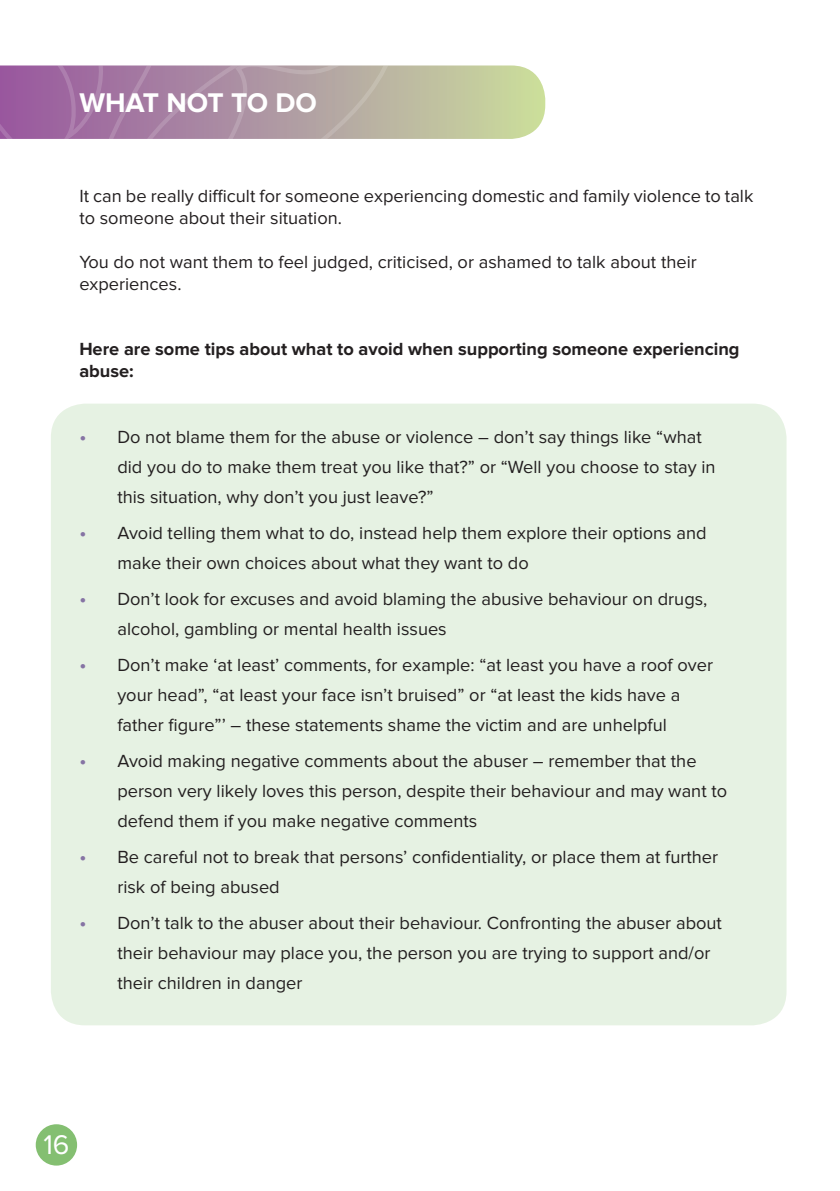
<style>
.page{position:relative;width:840px;height:1191px;background:#fff}
.page>*{position:absolute;margin:0;border:0;box-sizing:border-box;transform-origin:0 0}
.t1{font:700 28px "Proxima Nova";color:#fff}
.t2{font:28px "Proxima Nova";color:#fff}
.t3{font:18.2px/30px "Proxima Nova";color:#231f20}
.t4{font:700 18.2px/21.8px "Proxima Nova";color:#231f20}
.s1{font-weight:600;font-size:19.6px;color:#8674a4}
</style>
<div class="page">
<div style="left:36px;top:1124px;width:41px;height:41px;background:#84bf71;border-radius:50%"></div>
<div style="left:51px;top:403px;width:735px;height:622px;background:#e6f2e3;border-radius:34px"></div>
<svg style="left:404px;top:65px;width:141px;height:74px;background:#c6cda2"></svg>
<svg style="left:0;top:65px;width:404px;height:74px;background:#ab89a3"></svg>
<h1 class="t1" style="left:79px;top:87px;width:239px">WHAT NOT TO DO</h1>
<p class="t3" style="left:79px;top:186px;width:675px;line-height:21.8px">It can be really difficult for someone experiencing domestic and family violence to talk to someone about their situation.</p>
<p class="t3" style="left:79px;top:251px;width:618px;line-height:21.8px">You do not want them to feel judged, criticised, or ashamed to talk about their experiences.</p>
<p class="t4" style="left:79px;top:338px;width:661px">Here are some tips about what to avoid when supporting someone experiencing abuse:</p>
<p class="t3" style="left:117px;top:422px;width:599px;text-indent:-38px"><span class="s1">•</span> Do not blame them for the abuse or violence – don’t say things like “what did you do to make them treat you like that?” or “Well you choose to stay in this situation, why don’t you just leave?”</p>
<p class="t3" style="left:117px;top:518px;width:590px;text-indent:-38px"><span class="s1">•</span> Avoid telling them what to do, instead help them explore their options and make their own choices about what they want to do</p>
<p class="t3" style="left:117px;top:584px;width:591px;text-indent:-38px"><span class="s1">•</span> Don’t look for excuses and avoid blaming the abusive behaviour on drugs, alcohol, gambling or mental health issues</p>
<p class="t3" style="left:79px;top:650px;width:635px;text-align:center"><span class="s1">•</span> Don’t make ‘at least’ comments, for example: “at least you have a roof over your head”, “at least your face isn’t bruised” or “at least the kids have a<br>father figure”’ – these statements shame the victim and are unhelpful</p>
<p class="t3" style="left:117px;top:746px;width:611px;text-indent:-38px"><span class="s1">•</span> Avoid making negative comments about the abuser – remember that the person very likely loves this person, despite their behaviour and may want to defend them if you make negative comments</p>
<p class="t3" style="left:117px;top:842px;width:602px;text-indent:-38px"><span class="s1">•</span> Be careful not to break that persons’ confidentiality, or place them at further risk of being abused</p>
<p class="t3" style="left:117px;top:908px;width:605px;text-indent:-38px"><span class="s1">•</span> Don’t talk to the abuser about their behaviour. Confronting the abuser about their behaviour may place you, the person you are trying to support and/or their children in danger</p>
<h1 class="t2" style="left:43px;top:1128px;width:28px">16</h1>
</div>
